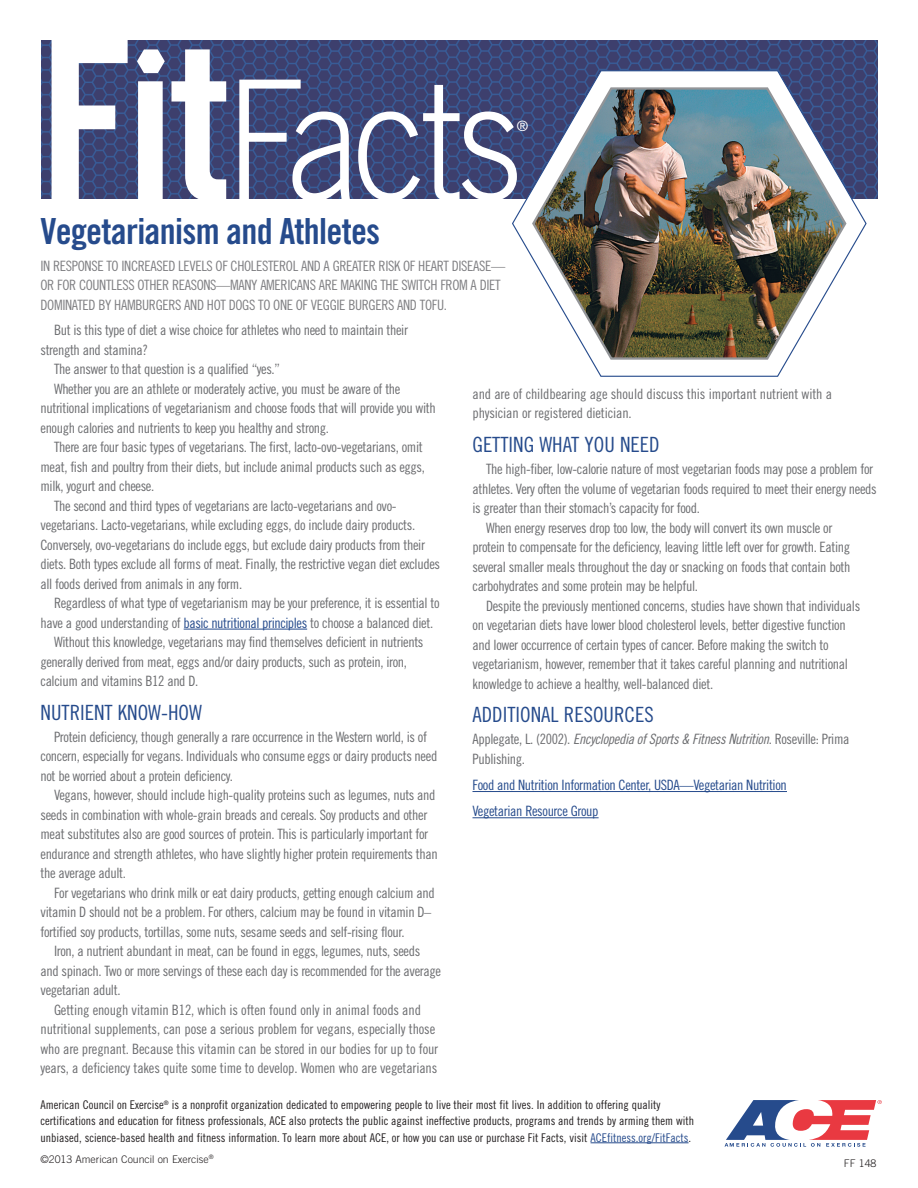
<style>
.page{position:relative;width:918px;height:1188px;background:#fff}
.page>*{position:absolute;margin:0;border:0;box-sizing:border-box;transform-origin:0 0}
.New_head{font:36px "Trade Gothic Bold Cond Twenty";letter-spacing:-.02em;color:#264b8c}
.New_subhead{font:21px "Trade Gothic Cond Eighteen";color:#264b8c}
._10_pt_body{font:14.25px/19.5px "Trade Gothic Cond Eighteen";letter-spacing:-.025em;color:#6c6d70}
.Lead_in{font:14.25px/19.5px "Trade Gothic Cond Eighteen";letter-spacing:-.025em;color:#808083}
._10_pt_body-2{font:14.25px "Trade Gothic Cond Eighteen";letter-spacing:-.025em;color:#264b8c}
.t1{font:14.25px "Trade Gothic Cond Eighteen";color:#fff}
.t2{font:12px/16.5px "Trade Gothic Cond Eighteen";color:#231f20}
.t3{font:300 10.5px "Trade Gothic";color:#231f20}
.s1{color:#264b8c}
.s2{font-family:"Trade Gothic Cond Eighteen Obl"}
</style>
<div class="page">
<img style="left:41px;top:41px;width:837px;height:157px">
<hr style="left:591px;top:1143px;width:98px;height:1px;background:#264b8c">
<svg style="left:725px;top:1100px;width:157px;height:47px"></svg>
<svg style="left:52px;top:40px;width:465px;height:159px"></svg>
<hr style="left:472px;top:791px;width:315px;height:1px;background:#264b8c">
<hr style="left:472px;top:817px;width:127px;height:1px;background:#264b8c">
<svg style="left:511px;top:70px;width:356px;height:307px"></svg>
<img style="left:531px;top:86px;width:317px;height:276px">
<hr style="left:184px;top:629px;width:123px;height:1px;background:#264b8c">
<p class="t1" style="left:517px;top:117px;width:13px">®</p>
<p class="New_head" style="left:40px;top:209px;width:341px">Vegetarianism and Athletes</p>
<p class="Lead_in" style="left:40px;top:256px;width:466px">IN RESPONSE TO INCREASED LEVELS OF CHOLESTEROL AND A GREATER RISK OF HEART DISEASE—<br>OR FOR COUNTLESS OTHER REASONS—MANY AMERICANS ARE MAKING THE SWITCH FROM A DIET<br>DOMINATED BY HAMBURGERS AND HOT DOGS TO ONE OF VEGGIE BURGERS AND TOFU.</p>
<p class="_10_pt_body" style="left:40px;top:320px;width:369px;text-indent:14px">But is this type of diet a wise choice for athletes who need to maintain their strength and stamina?</p>
<p class="_10_pt_body" style="left:54px;top:359px;width:227px">The answer to that question is a qualified “yes.”</p>
<p class="_10_pt_body" style="left:40px;top:379px;width:397px;text-indent:14px">Whether you are an athlete or moderately active, you must be aware of the nutritional implications of vegetarianism and choose foods that will provide you with enough calories and nutrients to keep you healthy and strong.</p>
<p class="_10_pt_body" style="left:40px;top:437px;width:386px;text-indent:14px">There are four basic types of vegetarians. The first, lacto-ovo-vegetarians, omit meat, fish and poultry from their diets, but include animal products such as eggs, milk, yogurt and cheese.</p>
<p class="_10_pt_body" style="left:40px;top:496px;width:401px;text-indent:14px">The second and third types of vegetarians are lacto-vegetarians and ovo&shy;vegetarians. Lacto-vegetarians, while excluding eggs, do include dairy products.<br>Conversely, ovo-vegetarians do include eggs, but exclude dairy products from their diets. Both types exclude all forms of meat. Finally, the restrictive vegan diet excludes all foods derived from animals in any form.</p>
<p class="_10_pt_body" style="left:40px;top:593px;width:401px;text-indent:14px">Regardless of what type of vegetarianism may be your preference, it is essential to have a good understanding of <span class="s1">basic nutritional principles</span> to choose a balanced diet.</p>
<p class="_10_pt_body" style="left:40px;top:632px;width:385px;text-indent:14px">Without this knowledge, vegetarians may find themselves deficient in nutrients generally derived from meat, eggs and/or dairy products, such as protein, iron, calcium and vitamins B12 and D.</p>
<p class="New_subhead" style="left:40px;top:700px;width:163px">NUTRIENT KNOW-HOW</p>
<p class="_10_pt_body" style="left:40px;top:727px;width:398px;text-indent:14px">Protein deficiency, though generally a rare occurrence in the Western world, is of concern, especially for vegans. Individuals who consume eggs or dairy products need not be worried about a protein deficiency.</p>
<p class="_10_pt_body" style="left:40px;top:785px;width:399px;text-indent:14px">Vegans, however, should include high-quality proteins such as legumes, nuts and seeds in combination with whole-grain breads and cereals. Soy products and other meat substitutes also are good sources of protein. This is particularly important for endurance and strength athletes, who have slightly higher protein requirements than the average adult.</p>
<p class="_10_pt_body" style="left:40px;top:883px;width:396px;text-indent:14px">For vegetarians who drink milk or eat dairy products, getting enough calcium and vitamin D should not be a problem. For others, calcium may be found in vitamin D– fortified soy products, tortillas, some nuts, sesame seeds and self-rising flour.</p>
<p class="_10_pt_body" style="left:40px;top:941px;width:402px;text-indent:14px">Iron, a nutrient abundant in meat, can be found in eggs, legumes, nuts, seeds and spinach. Two or more servings of these each day is recommended for the average vegetarian adult.</p>
<p class="_10_pt_body" style="left:40px;top:1000px;width:399px;text-align:center">Getting enough vitamin B12, which is often found only in animal foods and nutritional supplements, can pose a serious problem for vegans, especially those who are pregnant. Because this vitamin can be stored in our bodies for up to four years, a deficiency takes quite some time to develop. Women who are vegetarians</p>
<p class="_10_pt_body" style="left:472px;top:384px;width:361px">and are of childbearing age should discuss this important nutrient with a physician or registered dietician.</p>
<p class="New_subhead" style="left:472px;top:432px;width:189px">GETTING WHAT YOU NEED</p>
<p class="_10_pt_body" style="left:472px;top:459px;width:406px;text-indent:14px">The high-fiber, low-calorie nature of most vegetarian foods may pose a problem for athletes. Very often the volume of vegetarian foods required to meet their energy needs is greater than their stomach’s capacity for food.</p>
<p class="_10_pt_body" style="left:472px;top:518px;width:380px;text-indent:14px">When energy reserves drop too low, the body will convert its own muscle or protein to compensate for the deficiency, leaving little left over for growth. Eating several smaller meals throughout the day or snacking on foods that contain both carbohydrates and some protein may be helpful.</p>
<p class="_10_pt_body" style="left:472px;top:596px;width:389px;text-indent:14px">Despite the previously mentioned concerns, studies have shown that individuals on vegetarian diets have lower blood cholesterol levels, better digestive function and lower occurrence of certain types of cancer. Before making the switch to vegetarianism, however, remember that it takes careful planning and nutritional knowledge to achieve a healthy, well-balanced diet.</p>
<p class="New_subhead" style="left:472px;top:702px;width:183px">ADDITIONAL RESOURCES</p>
<p class="_10_pt_body" style="left:472px;top:729px;width:379px">Applegate, L. (2002). <span class="s2">Encyclopedia of Sports &amp; Fitness Nutrition</span>. Roseville: Prima<br>Publishing.</p>
<p class="_10_pt_body-2" style="left:473px;top:777px;width:316px">Food and Nutrition Information Center, USDA—Vegetarian Nutrition</p>
<p class="_10_pt_body-2" style="left:473px;top:803px;width:128px">Vegetarian Resource Group</p>
<p class="t2" style="left:40px;top:1096px;width:655px">American Council on Exercise<sup>®</sup> is a nonprofit organization dedicated to empowering people to live their most fit lives. In addition to offering quality certifications and education for fitness professionals, ACE also protects the public against ineffective products, programs and trends by arming them with unbiased, science-based health and fitness information. To learn more about ACE, or how you can use or purchase Fit Facts, visit <span class="s1">ACEfitness.org/FitFacts</span>.</p>
<p class="t3" style="left:40px;top:1153px;width:175px">©2013 American Council on Exercise<sup>®</sup></p>
<p class="t3" style="left:844px;top:1157px;width:34px">FF 148</p>
</div>
